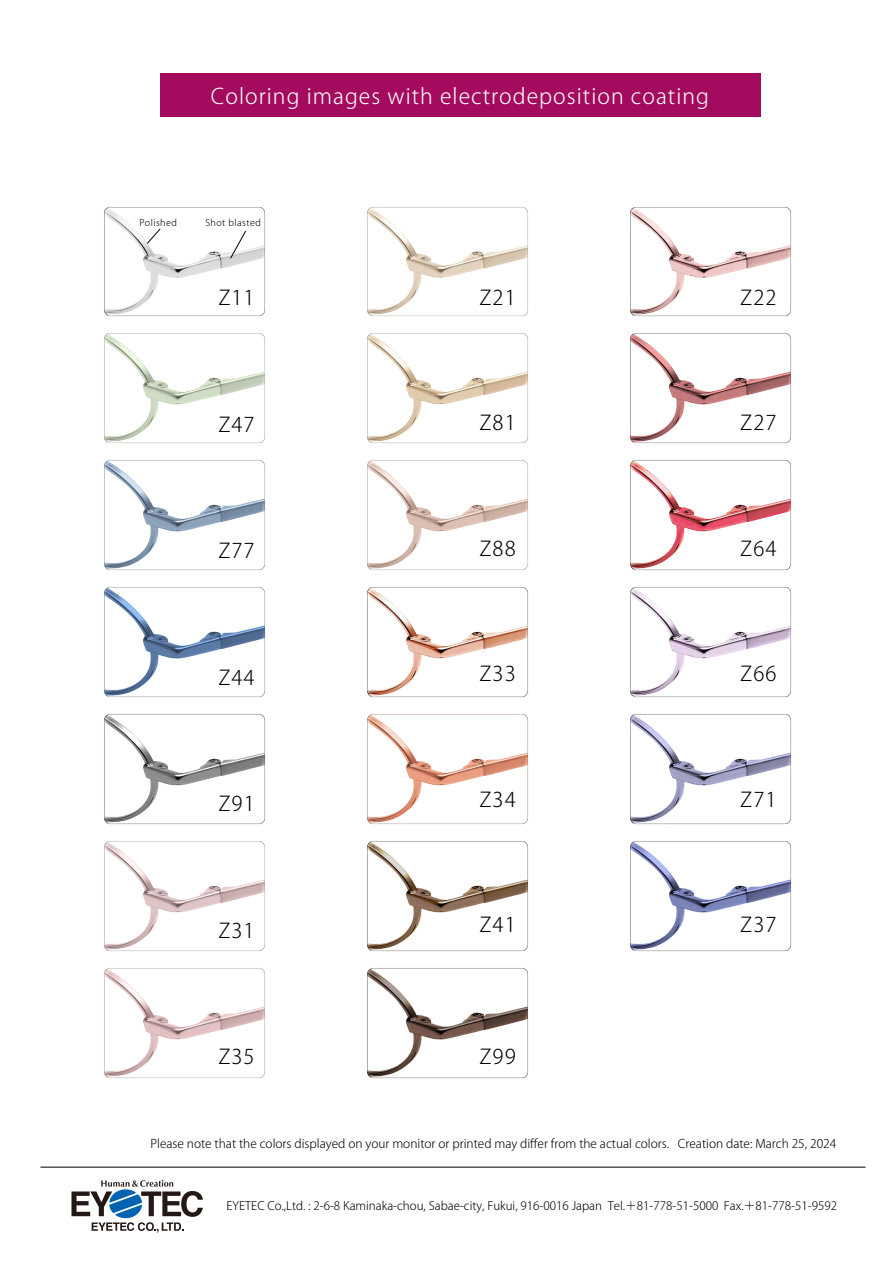
<style>
.page{position:relative;width:893px;height:1263px;background:#fff}
.page>*{position:absolute;margin:0;border:0;box-sizing:border-box;transform-origin:0 0}
.t1{font:300 21.3px "Koz Go Pro";letter-spacing:.05em;color:#fff}
.t2{font:300 20.25px "Koz Go Pro";letter-spacing:.05em;color:#000}
.t3{font:300 12px "Koz Go Pro";color:#000}
.t4{font:300 11.7px "Koz Go Pro";color:#000}
.t5{font:300 9.15px "Koz Go Pro";letter-spacing:.05em;color:#000}
</style>
<div class="page">
<div style="left:160px;top:73px;width:601px;height:44px;background:#a40b5e"></div>
<hr style="left:40px;top:1167px;width:825px;height:1px;background:#000">
<svg style="left:71px;top:1180px;width:132px;height:53px"></svg>
<img style="left:630px;top:333px;width:161px;height:111px">
<img style="left:630px;top:841px;width:161px;height:111px">
<img style="left:630px;top:460px;width:162px;height:111px">
<img style="left:630px;top:587px;width:161px;height:111px">
<img style="left:630px;top:714px;width:162px;height:111px">
<img style="left:630px;top:207px;width:162px;height:110px">
<img style="left:104px;top:841px;width:161px;height:110px">
<img style="left:104px;top:968px;width:161px;height:110px">
<img style="left:104px;top:587px;width:161px;height:111px">
<img style="left:104px;top:714px;width:161px;height:111px">
<img style="left:104px;top:207px;width:161px;height:110px">
<img style="left:104px;top:333px;width:161px;height:110px">
<img style="left:104px;top:460px;width:161px;height:111px">
<img style="left:367px;top:207px;width:161px;height:110px">
<img style="left:367px;top:587px;width:162px;height:111px">
<img style="left:367px;top:714px;width:161px;height:111px">
<img style="left:367px;top:333px;width:161px;height:110px">
<img style="left:367px;top:460px;width:161px;height:110px">
<img style="left:367px;top:841px;width:162px;height:111px">
<img style="left:367px;top:968px;width:161px;height:111px">
<svg style="left:147px;top:228px;width:14px;height:16px"></svg>
<svg style="left:230px;top:231px;width:16px;height:28px"></svg>
<h1 class="t1" style="left:211px;top:82px;width:499px">Coloring images with electrodeposition coating</h1>
<p class="t5" style="left:139px;top:216px;width:39px">Polished</p>
<p class="t5" style="left:205px;top:216px;width:57px">Shot blasted</p>
<h2 class="t2" style="left:219px;top:284px;width:38px">Z11</h2>
<h2 class="t2" style="left:480px;top:284px;width:38px">Z21</h2>
<h2 class="t2" style="left:740px;top:284px;width:38px">Z22</h2>
<h2 class="t2" style="left:219px;top:411px;width:38px">Z47</h2>
<h2 class="t2" style="left:480px;top:410px;width:38px">Z81</h2>
<h2 class="t2" style="left:740px;top:410px;width:38px">Z27</h2>
<h2 class="t2" style="left:219px;top:537px;width:38px">Z77</h2>
<h2 class="t2" style="left:480px;top:535px;width:38px">Z88</h2>
<h2 class="t2" style="left:740px;top:535px;width:38px">Z64</h2>
<h2 class="t2" style="left:219px;top:664px;width:38px">Z44</h2>
<h2 class="t2" style="left:480px;top:661px;width:38px">Z33</h2>
<h2 class="t2" style="left:740px;top:661px;width:38px">Z66</h2>
<h2 class="t2" style="left:219px;top:790px;width:38px">Z91</h2>
<h2 class="t2" style="left:480px;top:786px;width:38px">Z34</h2>
<h2 class="t2" style="left:740px;top:786px;width:38px">Z71</h2>
<h2 class="t2" style="left:219px;top:917px;width:38px">Z31</h2>
<h2 class="t2" style="left:480px;top:912px;width:38px">Z41</h2>
<h2 class="t2" style="left:740px;top:912px;width:38px">Z37</h2>
<h2 class="t2" style="left:219px;top:1044px;width:38px">Z35</h2>
<h2 class="t2" style="left:480px;top:1044px;width:38px">Z99</h2>
<p class="t3" style="left:150px;top:1136px;width:687px">Please note that the colors displayed on your monitor or printed may differ from the actual colors. Creation date: March 25, 2024</p>
<p class="t4" style="left:227px;top:1198px;width:612px">EYETEC Co.,Ltd. : 2-6-8 Kaminaka-chou, Sabae-city, Fukui, 916-0016 Japan Tel.＋81-778-51-5000 Fax.＋81-778-51-9592</p>
</div>
